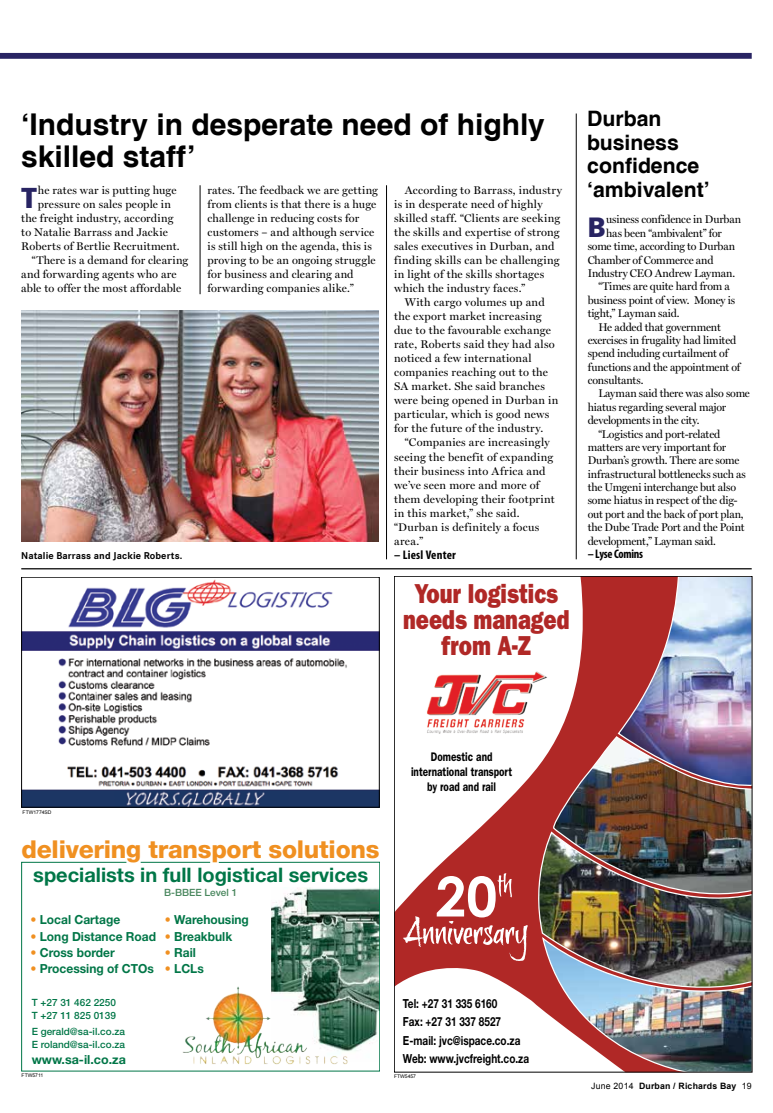
<style>
.page{position:relative;width:773px;height:1113px;background:#fff}
.page>*{position:absolute;margin:0;border:0;box-sizing:border-box;transform-origin:0 0}
.t1{font:700 condensed 30px/32.5px "Helvetica";color:#000}
.t2{font:900 28.88px "Frutiger";color:#282463}
.t3{font:900 27.88px "Frutiger";color:#282463}
.t4{font:27.5px/26.2px "ITC Franklin Gothic Std Hvy";color:#b02826;text-align:center;scale:.8 1}
.t5{font:800 24.62px "Helvetica Neue LT Std";letter-spacing:-.01em;color:#f09021}
.t6{font:700 condensed 21.25px/23.8px "Helvetica";color:#000}
.t7{font:700 20px "Helvetica Neue LT Std";color:#007647}
.t8{font:700 12.5px "Helvetica Neue LT Std";color:#007647;scale:.96 1}
.t9{font:700 12.5px/18.5px "Helvetica Neue LT Std";color:#000;scale:.8 1}
.t10{font:600 12.5px/15px "ITC Franklin Gothic Std";color:#000;text-align:center;scale:.8 1}
.t11{font:700 12.5px "Helvetica Neue LT Std";color:#007647}
.t12{font:700 condensed 12.5px "Myriad Pro";letter-spacing:.015em;color:#000}
.t13{font:700 condensed 12.5px "Myriad Pro";letter-spacing:-.005em;color:#000}
.t14{font:11.25px/14.1px "Display Miller 2";letter-spacing:.01em;color:#000}
.t15{font:11.25px "Display Miller 2";letter-spacing:.03em;color:#000}
.t16{font:11.25px "Display Miller 2";letter-spacing:-.01em;color:#000}
.t17{font:11.25px "Display Miller 2";letter-spacing:-.015em;color:#000}
.t18{font:11.25px "Display Miller 2";letter-spacing:-.02em;color:#000}
.t19{font:11.25px "Display Miller 2";letter-spacing:-.025em;color:#000}
.t20{font:700 10.25px "Corporate S";letter-spacing:.01em;color:#000}
.t21{font:500 10px/12.5px "Helvetica Neue LT Std";color:#007647}
.t22{font:500 10px "Helvetica Neue LT Std";color:#49875e}
.t23{font:700 8.75px "Arial";letter-spacing:.02em;color:#000}
.t24{font:5px "Arial";color:#000}
.s1{font-family:"Helvetica";font-weight:700;font-stretch:condensed;font-size:21.25px}
.s2{font-weight:400;color:#f09021}
.s3{font-weight:400}
</style>
<div class="page">
<svg style="left:0;top:53px;width:751px;height:6px;background:#2f2b68"></svg>
<hr style="left:21px;top:568px;width:730px;height:1px;background:#000">
<svg style="left:396px;top:578px;width:220px;height:422px"></svg>
<img style="left:616px;top:578px;width:134px;height:157px">
<img style="left:552px;top:735px;width:198px;height:96px">
<img style="left:530px;top:831px;width:220px;height:178px">
<img style="left:541px;top:935px;width:211px;height:138px">
<svg style="left:403px;top:873px;width:124px;height:88px"></svg>
<img style="left:418px;top:663px;width:136px;height:82px">
<img style="left:23px;top:579px;width:354px;height:226px">
<svg style="left:21px;top:861px;width:358px;height:210px"></svg>
<hr style="left:200px;top:185px;width:1px;height:109px;background:#000">
<hr style="left:386px;top:185px;width:1px;height:374px;background:#000">
<img style="left:21px;top:310px;width:358px;height:232px">
<hr style="left:576px;top:113px;width:1px;height:446px;background:#000">
<p class="t6" style="left:587px;top:106px;width:114px">Durban business confidence</p>
<p class="t15" style="left:404px;top:183px;width:306px">According to Barrass, industry <span class="s1">‘ambivalent’</span></p>
<p class="t14" style="left:394px;top:197px;width:150px">is in desperate need of highly</p>
<p class="t15" style="left:394px;top:211px;width:167px">skilled staff. “Clients are seeking</p>
<p class="t15" style="left:394px;top:225px;width:167px">the skills and expertise of strong</p>
<p class="t15" style="left:394px;top:239px;width:162px">sales executives in Durban, and</p>
<p class="t15" style="left:394px;top:253px;width:167px">finding skills can be challenging</p>
<p class="t15" style="left:394px;top:267px;width:152px">in light of the skills shortages</p>
<p class="t15" style="left:394px;top:281px;width:133px">which the industry faces.”</p>
<p class="t14" style="left:404px;top:295px;width:141px">With cargo volumes up and</p>
<p class="t14" style="left:394px;top:309px;width:149px">the export market increasing</p>
<p class="t14" style="left:394px;top:323px;width:158px">due to the favourable exchange</p>
<p class="t14" style="left:394px;top:337px;width:162px">rate, Roberts said they had also</p>
<p class="t14" style="left:394px;top:351px;width:139px">noticed a few international</p>
<p class="t14" style="left:394px;top:365px;width:155px">companies reaching out to the</p>
<p class="t14" style="left:394px;top:379px;width:152px">SA market. She said branches</p>
<p class="t14" style="left:394px;top:393px;width:166px">were being opened in Durban in</p>
<p class="t14" style="left:394px;top:407px;width:157px">particular, which is good news</p>
<p class="t15" style="left:394px;top:422px;width:150px">for the future of the industry.</p>
<p class="t14" style="left:404px;top:435px;width:146px">“Companies are increasingly</p>
<p class="t14" style="left:394px;top:449px;width:161px">seeing the benefit of expanding</p>
<p class="t15" style="left:394px;top:464px;width:153px">their business into Africa and</p>
<p class="t14" style="left:394px;top:477px;width:147px">we’ve seen more and more of</p>
<p class="t14" style="left:394px;top:491px;width:162px">them developing their footprint</p>
<p class="t14" style="left:394px;top:506px;width:127px">in this market,” she said.</p>
<p class="t15" style="left:394px;top:520px;width:147px">“Durban is definitely a focus</p>
<p class="t14" style="left:394px;top:534px;width:30px">area.”</p>
<p class="t1" style="left:21px;top:107px;width:525px">‘Industry in desperate need of highly skilled staff’</p>
<p class="t14" style="left:207px;top:183px;width:172px">rates. The feedback we are getting from clients is that there is a huge challenge in reducing costs for customers – and although service is still high on the agenda, this is proving to be an ongoing struggle for business and clearing and forwarding companies alike.”</p>
<p class="t2" style="left:21px;top:180px;width:18px">T</p>
<p class="t14" style="left:38px;top:183px;width:140px">he rates war is putting huge</p>
<p class="t14" style="left:38px;top:197px;width:135px">pressure on sales people in</p>
<p class="t14" style="left:21px;top:211px;width:154px">the freight industry, according</p>
<p class="t14" style="left:21px;top:225px;width:148px">to Natalie Barrass and Jackie</p>
<p class="t14" style="left:21px;top:239px;width:160px">Roberts of Bertlie Recruitment.</p>
<p class="t14" style="left:32px;top:253px;width:158px">“There is a demand for clearing</p>
<p class="t14" style="left:21px;top:267px;width:157px">and forwarding agents who are</p>
<p class="t14" style="left:21px;top:281px;width:161px">able to offer the most affordable</p>
<p class="t3" style="left:587px;top:210px;width:20px">B</p>
<p class="t14" style="left:606px;top:212px;width:136px">usiness confidence in Durban</p>
<p class="t18" style="left:606px;top:226px;width:117px">has been “ambivalent” for</p>
<p class="t14" style="left:587px;top:239px;width:149px">some time, according to Durban</p>
<p class="t17" style="left:587px;top:253px;width:127px">Chamber of Commerce and</p>
<p class="t16" style="left:587px;top:266px;width:149px">Industry CEO Andrew Layman.</p>
<p class="t16" style="left:598px;top:280px;width:133px">“Times are quite hard from a</p>
<p class="t17" style="left:587px;top:293px;width:149px">business point of view. Money is</p>
<p class="t14" style="left:587px;top:306px;width:93px">tight,” Layman said.</p>
<p class="t18" style="left:598px;top:320px;width:124px">He added that government</p>
<p class="t14" style="left:587px;top:333px;width:150px">exercises in frugality had limited</p>
<p class="t17" style="left:587px;top:347px;width:142px">spend including curtailment of</p>
<p class="t19" style="left:587px;top:360px;width:154px">functions and the appointment of</p>
<p class="t14" style="left:587px;top:373px;width:57px">consultants.</p>
<p class="t16" style="left:598px;top:387px;width:153px">Layman said there was also some</p>
<p class="t16" style="left:587px;top:400px;width:140px">hiatus regarding several major</p>
<p class="t18" style="left:587px;top:414px;width:113px">developments in the city.</p>
<p class="t14" style="left:598px;top:426px;width:123px">“Logistics and port-related</p>
<p class="t16" style="left:587px;top:440px;width:140px">matters are very important for</p>
<p class="t16" style="left:587px;top:454px;width:153px">Durban’s growth. There are some</p>
<p class="t14" style="left:587px;top:467px;width:160px">infrastructural bottlenecks such as</p>
<p class="t17" style="left:587px;top:480px;width:150px">the Umgeni interchange but also</p>
<p class="t16" style="left:587px;top:494px;width:151px">some hiatus in respect of the dig-</p>
<p class="t17" style="left:587px;top:507px;width:157px">out port and the back of port plan,</p>
<p class="t19" style="left:587px;top:521px;width:158px">the Dube Trade Port and the Point</p>
<p class="t18" style="left:587px;top:534px;width:130px">development,” Layman said.</p>
<p class="t13" style="left:587px;top:547px;width:57px">– Lyse Comins</p>
<p class="t20" style="left:21px;top:550px;width:163px">Natalie Barrass and Jackie Roberts.</p>
<p class="t12" style="left:394px;top:548px;width:63px">– Liesl Venter</p>
<p class="t4" style="left:403px;top:580px;width:209px">Your logistics needs managed from A-Z</p>
<p class="t24" style="left:23px;top:808px;width:30px">FTW1774SD</p>
<p class="t5" style="left:21px;top:835px;width:359px">delivering transport solutions</p>
<p class="t7" style="left:33px;top:862px;width:336px">specialists in full logistical services</p>
<p class="t8" style="left:30px;top:912px;width:95px"><span class="s2">•</span> Local Cartage</p>
<p class="t8" style="left:30px;top:928px;width:132px"><span class="s2">•</span> Long Distance Road</p>
<p class="t8" style="left:30px;top:944px;width:89px"><span class="s2">•</span> Cross border</p>
<p class="t8" style="left:30px;top:961px;width:130px"><span class="s2">•</span> Processing of CTOs</p>
<p class="t22" style="left:164px;top:886px;width:75px">B-BBEE Level 1</p>
<p class="t8" style="left:165px;top:912px;width:89px"><span class="s2">•</span> Warehousing</p>
<p class="t8" style="left:165px;top:928px;width:72px"><span class="s2">•</span> Breakbulk</p>
<p class="t8" style="left:165px;top:944px;width:34px"><span class="s2">•</span> Rail</p>
<p class="t8" style="left:165px;top:961px;width:42px"><span class="s2">•</span> LCLs</p>
<p class="t21" style="left:32px;top:996px;width:86px">T +27 31 462 2250<br>T +27 11 825 0139</p>
<p class="t21" style="left:32px;top:1025px;width:95px">E gerald@sa-il.co.za<br>E roland@sa-il.co.za</p>
<p class="t11" style="left:32px;top:1051px;width:96px">www.sa-il.co.za</p>
<p class="t24" style="left:22px;top:1071px;width:23px">FTW5711</p>
<p class="t10" style="left:411px;top:749px;width:128px">Domestic and international transport by road and rail</p>
<p class="t9" style="left:403px;top:993px;width:159px">Tel: +27 31 335 6160<br>Fax: +27 31 337 8527<br>E-mail: jvc@ispace.co.za<br>Web: www.jvcfreight.co.za</p>
<p class="t24" style="left:394px;top:1072px;width:23px">FTW5457</p>
<p class="t23" style="left:591px;top:1080px;width:162px"><span class="s3">June 2014</span> Durban / Richards Bay <span class="s3">19</span></p>
</div>
